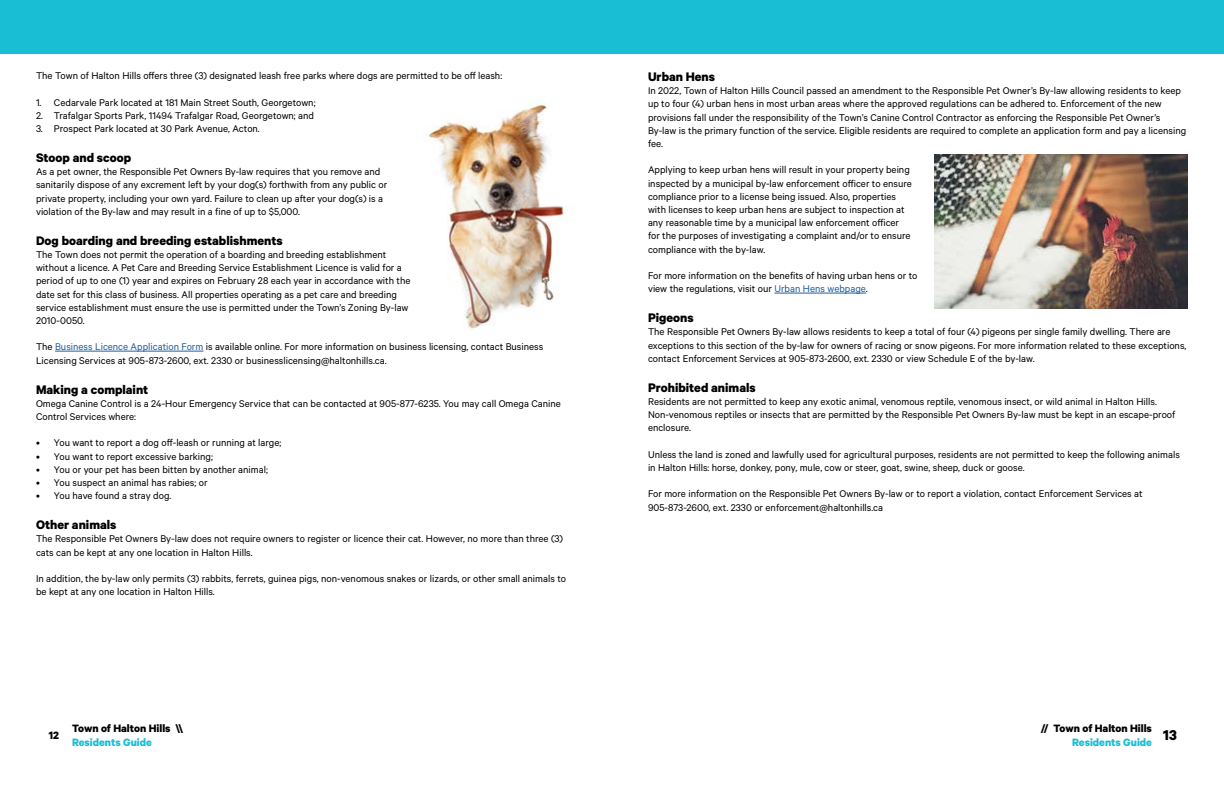
<style>
.page{position:relative;width:1224px;height:792px;background:#fff}
.page>*{position:absolute;margin:0;border:0;box-sizing:border-box;transform-origin:0 0}
.t1{font:700 16px "Calibre";color:#000}
.t2{font:700 14px "Calibre";color:#000}
.t3{font:700 12px "Calibre";color:#000}
.t4{font:700 12px "Calibre";color:#19bed4}
.t5{font:11px/13.2px "Calibre";color:#000}
.s1{color:#215e9e}
</style>
<div class="page">
<div style="left:0;top:0;width:612px;height:54px;background:#19bed4"></div>
<div style="left:612px;top:0;width:612px;height:54px;background:#19bed4"></div>
<hr style="left:774px;top:293px;width:92px;height:1px;background:#215e9e">
<img style="left:935px;top:154px;width:253px;height:155px">
<hr style="left:55px;top:351px;width:148px;height:1px;background:#215e9e">
<img style="left:428px;top:101px;width:137px;height:228px">
<p class="t5" style="left:36px;top:69px;width:468px">The Town of Halton Hills offers three (3) designated leash free parks where dogs are permitted to be off leash:</p>
<p class="t5" style="left:36px;top:95px;width:281px">1. Cedarvale Park located at 181 Main Street South, Georgetown;</p>
<p class="t5" style="left:36px;top:108px;width:280px">2. Trafalgar Sports Park, 11494 Trafalgar Road, Georgetown; and</p>
<p class="t5" style="left:36px;top:122px;width:225px">3. Prospect Park located at 30 Park Avenue, Acton.</p>
<p class="t2" style="left:36px;top:149px;width:97px">Stoop and scoop</p>
<p class="t5" style="left:36px;top:165px;width:353px">As a pet owner, the Responsible Pet Owners By-law requires that you remove and sanitarily dispose of any excrement left by your dog(s) forthwith from any public or private property, including your own yard. Failure to clean up after your dog(s) is a violation of the By-law and may result in a fine of up to $5,000.</p>
<p class="t2" style="left:36px;top:232px;width:248px">Dog boarding and breeding establishments</p>
<p class="t5" style="left:36px;top:248px;width:376px">The Town does not permit the operation of a boarding and breeding establishment without a licence. A Pet Care and Breeding Service Establishment Licence is valid for a period of up to one (1) year and expires on February 28 each year in accordance with the date set for this class of business. All properties operating as a pet care and breeding service establishment must ensure the use is permitted under the Town’s Zoning By-law 2010-0050.</p>
<p class="t5" style="left:36px;top:340px;width:509px">The <span class="s1">Business Licence Application Form</span> is available online. For more information on business licensing, contact Business<br>Licensing Services at 905-873-2600, ext. 2330 or businesslicensing@haltonhills.ca.</p>
<p class="t2" style="left:36px;top:381px;width:114px">Making a complaint</p>
<p class="t5" style="left:36px;top:396px;width:526px">Omega Canine Control is a 24-Hour Emergency Service that can be contacted at 905-877-6235. You may call Omega Canine<br>Control Services where:</p>
<p class="t5" style="left:36px;top:436px;width:247px">• You want to report a dog off-leash or running at large;</p>
<p class="t5" style="left:36px;top:449px;width:179px">• You want to report excessive barking;</p>
<p class="t5" style="left:36px;top:462px;width:233px">• You or your pet has been bitten by another animal;</p>
<p class="t5" style="left:36px;top:476px;width:173px">• You suspect an animal has rabies; or</p>
<p class="t5" style="left:36px;top:489px;width:137px">• You have found a stray dog.</p>
<p class="t2" style="left:36px;top:516px;width:82px">Other animals</p>
<p class="t5" style="left:36px;top:532px;width:529px">The Responsible Pet Owners By-law does not require owners to register or licence their cat. However, no more than three (3) cats can be kept at any one location in Halton Hills.</p>
<p class="t5" style="left:36px;top:572px;width:532px">In addition, the by-law only permits (3) rabbits, ferrets, guinea pigs, non-venomous snakes or lizards, or other small animals to be kept at any one location in Halton Hills.</p>
<p class="t2" style="left:648px;top:68px;width:69px">Urban Hens</p>
<p class="t5" style="left:648px;top:84px;width:540px">In 2022, Town of Halton Hills Council passed an amendment to the Responsible Pet Owner’s By-law allowing residents to keep up to four (4) urban hens in most urban areas where the approved regulations can be adhered to. Enforcement of the new provisions fall under the responsibility of the Town’s Canine Control Contractor as enforcing the Responsible Pet Owner’s By-law is the primary function of the service. Eligible residents are required to complete an application form and pay a licensing fee.</p>
<p class="t5" style="left:648px;top:163px;width:265px">Applying to keep urban hens will result in your property being inspected by a municipal by-law enforcement officer to ensure compliance prior to a license being issued. Also, properties with licenses to keep urban hens are subject to inspection at any reasonable time by a municipal law enforcement officer for the purposes of investigating a complaint and/or to ensure compliance with the by-law.</p>
<p class="t5" style="left:648px;top:269px;width:271px">For more information on the benefits of having urban hens or to view the regulations, visit our <span class="s1">Urban Hens webpage</span>.</p>
<p class="t2" style="left:648px;top:309px;width:47px">Pigeons</p>
<p class="t5" style="left:648px;top:325px;width:540px">The Responsible Pet Owners By-law allows residents to keep a total of four (4) pigeons per single family dwelling. There are exceptions to this section of the by-law for owners of racing or snow pigeons. For more information related to these exceptions, contact Enforcement Services at 905-873-2600, ext. 2330 or view Schedule E of the by-law.</p>
<p class="t2" style="left:648px;top:379px;width:109px">Prohibited animals</p>
<p class="t5" style="left:648px;top:395px;width:529px">Residents are not permitted to keep any exotic animal, venomous reptile, venomous insect, or wild animal in Halton Hills.<br>Non-venomous reptiles or insects that are permitted by the Responsible Pet Owners By-law must be kept in an escape-proof enclosure.</p>
<p class="t5" style="left:648px;top:447px;width:533px">Unless the land is zoned and lawfully used for agricultural purposes, residents are not permitted to keep the following animals in Halton Hills: horse, donkey, pony, mule, cow or steer, goat, swine, sheep, duck or goose.</p>
<p class="t5" style="left:648px;top:487px;width:496px">For more information on the Responsible Pet Owners By-law or to report a violation, contact Enforcement Services at<br>905-873-2600, ext. 2330 or enforcement@haltonhills.ca</p>
<p class="t3" style="left:72px;top:721px;width:113px">Town of Halton Hills \\</p>
<p class="t4" style="left:72px;top:735px;width:81px">Residents Guide</p>
<p class="t3" style="left:1041px;top:721px;width:113px">// Town of Halton Hills</p>
<p class="t4" style="left:1072px;top:735px;width:81px">Residents Guide</p>
<p class="t3" style="left:49px;top:728px;width:12px">12</p>
<h1 class="t1" style="left:1163px;top:726px;width:15px">13</h1>
</div>
